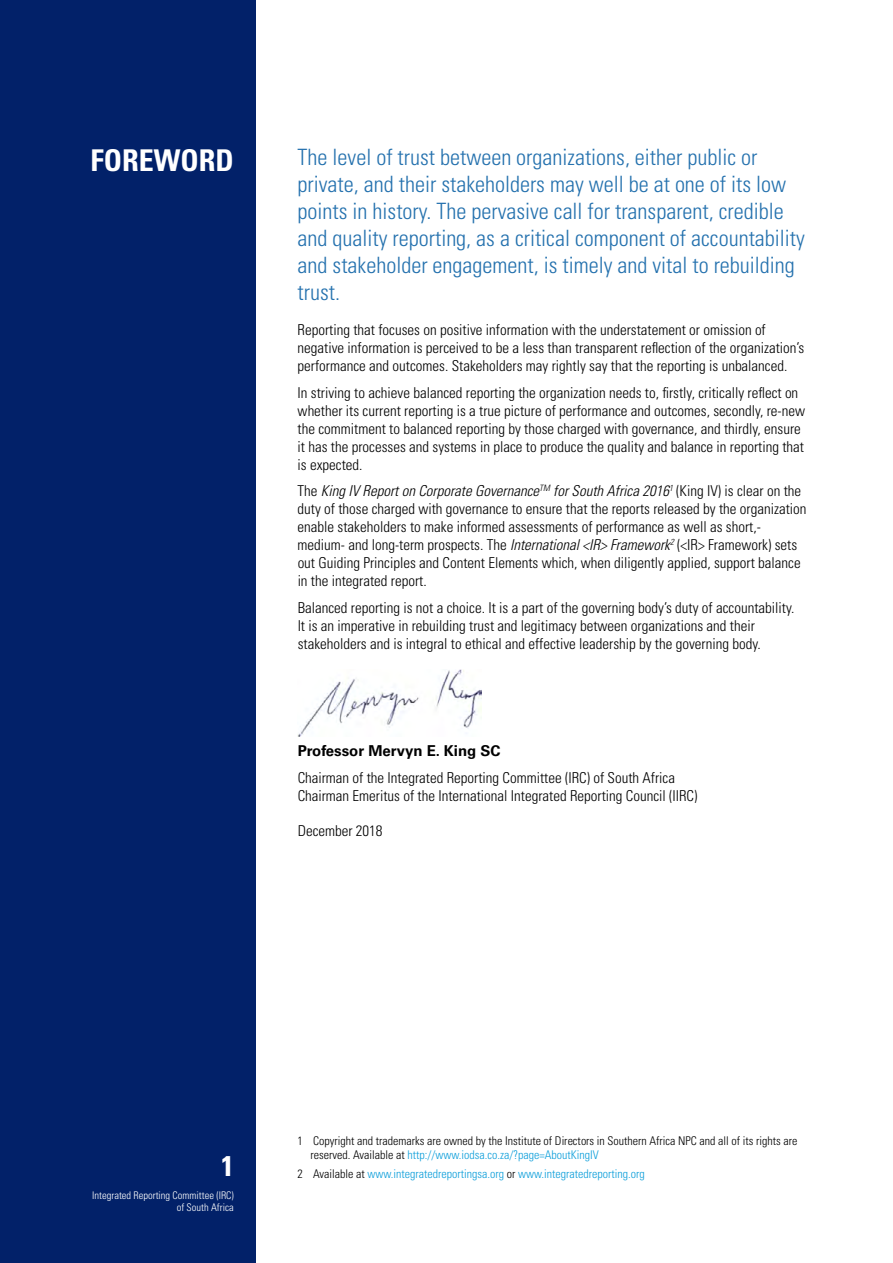
<style>
.page{position:relative;width:893px;height:1263px;background:#fff}
.page>*{position:absolute;margin:0;border:0;box-sizing:border-box;transform-origin:0 0}
.t1{font:700 condensed 30px "Univers LT Std";color:#fff}
.t2{font:700 condensed 28.5px "Univers LT Std";color:#fff}
.t3{font:300 condensed 22.5px/27px "Univers LT Std";color:#2471ae}
.t4{font:300 condensed 15px/18px "Univers LT Std";color:#000}
.t5{font:700 15px "Univers LT Std";color:#000}
.t6{font:300 condensed 12px/14.4px "Univers LT Std";color:#000}
.t7{font:300 condensed 12px "Univers LT Std";color:#0c9eda}
.t8{font:300 condensed 10.5px/12.6px "Univers LT Std";color:#fff;text-align:right}
.s1{font-style:italic}
.s2{color:#0c9eda}
.s3{color:#000}
</style>
<div class="page">
<div style="left:0;top:0;width:255px;height:1263px;background:#022169"></div>
<img style="left:298px;top:670px;width:183px;height:67px">
<h1 class="t1" style="left:91px;top:141px;width:145px">FOREWORD</h1>
<p class="t3" style="left:298px;top:144px;width:509px">The level of trust between organizations, either public or private, and their stakeholders may well be at one of its low points in history. The pervasive call for transparent, credible and quality reporting, as a critical component of accountability and stakeholder engagement, is timely and vital to rebuilding trust.</p>
<p class="t4" style="left:298px;top:321px;width:508px">Reporting that focuses on positive information with the understatement or omission of negative information is perceived to be a less than transparent reflection of the organization’s performance and outcomes. Stakeholders may rightly say that the reporting is unbalanced.</p>
<p class="t4" style="left:298px;top:383px;width:509px">In striving to achieve balanced reporting the organization needs to, firstly, critically reflect on whether its current reporting is a true picture of performance and outcomes, secondly, re-new the commitment to balanced reporting by those charged with governance, and thirdly, ensure it has the processes and systems in place to produce the quality and balance in reporting that is expected.</p>
<p class="t4" style="left:298px;top:482px;width:510px">The <span class="s1">King IV Report on Corporate Governance</span><sup>TM</sup> <span class="s1">for South Africa 2016</span><sup>1</sup> (King IV) is clear on the duty of those charged with governance to ensure that the reports released by the organization enable stakeholders to make informed assessments of performance as well as short,- medium- and long-term prospects. The <span class="s1">International &lt;IR&gt; Framework</span><sup>2</sup> (&lt;IR&gt; Framework) sets out Guiding Principles and Content Elements which, when diligently applied, support balance in the integrated report.</p>
<p class="t4" style="left:298px;top:598px;width:498px">Balanced reporting is not a choice. It is a part of the governing body’s duty of accountability.<br>It is an imperative in rebuilding trust and legitimacy between organizations and their stakeholders and is integral to ethical and effective leadership by the governing body.</p>
<p class="t5" style="left:298px;top:742px;width:204px">Professor Mervyn E. King SC</p>
<p class="t4" style="left:298px;top:768px;width:401px">Chairman of the Integrated Reporting Committee (IRC) of South Africa<br>Chairman Emeritus of the International Integrated Reporting Council (IIRC)</p>
<p class="t4" style="left:298px;top:821px;width:86px">December 2018</p>
<h2 class="t2" style="left:221px;top:1148px;width:14px">1</h2>
<p class="t8" style="left:92px;top:1189px;width:143px">Integrated Reporting Committee (IRC) of South Africa</p>
<p class="t6" style="left:310px;top:1133px;width:489px;text-indent:-13px">1 Copyright and trademarks are owned by the Institute of Directors in Southern Africa NPC and all of its rights are reserved. Available at <span class="s2">http://www.iodsa.co.za/?page=AboutKingIV</span></p>
<p class="t7" style="left:298px;top:1166px;width:349px"><span class="s3">2 Available at</span> www.integratedreportingsa.org <span class="s3">or</span> www.integratedreporting.org</p>
</div>
